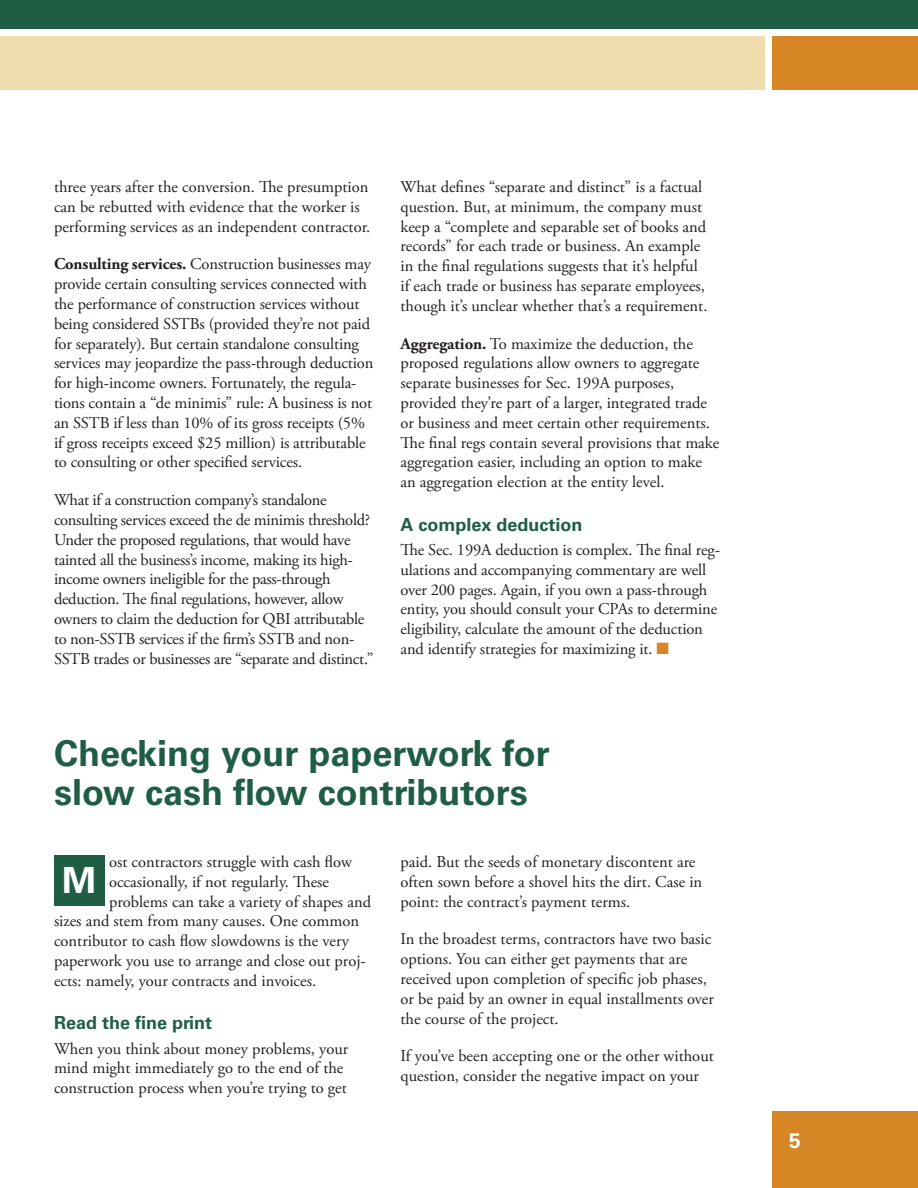
<style>
.page{position:relative;width:918px;height:1188px;background:#fff}
.page>*{position:absolute;margin:0;border:0;box-sizing:border-box;transform-origin:0 0}
.t1{font:700 36px/39px "Univers LT Std";color:#1f5e45}
.t2{font:700 36px "Univers LT Std";color:#fff}
.t3{font:700 21px "Univers LT Std";color:#fff}
.t4{font:700 18px "Univers LT Std";color:#1f5e45}
.t5{font:16.5px/19.8px "Adobe Garamond Pro";color:#231f20}
.t6{font:16.5px/19.8px "Adobe Garamond Pro";letter-spacing:-.02em;color:#231f20}
.s1{font-weight:700}
.s2{color:#d68625}
</style>
<div class="page">
<div style="left:54px;top:855px;width:51px;height:51px;background:#1f5e45"></div>
<div style="left:0;top:36px;width:765px;height:54px;background:#efddad"></div>
<div style="left:772px;top:36px;width:146px;height:54px;background:#d68625"></div>
<div style="left:0;top:0;width:918px;height:28px;background:#1f5e45"></div>
<div style="left:772px;top:1112px;width:146px;height:76px;background:#d68625"></div>
<p class="t5" style="left:54px;top:177px;width:318px">three years after the conversion. The presumption can be rebutted with evidence that the worker is performing services as an independent contractor.</p>
<p class="t5" style="left:54px;top:255px;width:321px"><span class="s1">Consulting services.</span> Construction businesses may provide certain consulting services connected with the performance of construction services without being considered SSTBs (provided they’re not paid for separately). But certain standalone consulting services may jeopardize the pass-through deduction for high-income owners. Fortunately, the regula&shy;tions contain a “de minimis” rule: A business is not an SSTB if less than 10% of its gross receipts (5% if gross receipts exceed $25 million) is attributable to consulting or other specified services.</p>
<p class="t6" style="left:54px;top:491px;width:321px">What if a construction company’s standalone consulting services exceed the de minimis threshold?<br>Under the proposed regulations, that would have tainted all the business’s income, making its high&shy;income owners ineligible for the pass-through deduction. The final regulations, however, allow owners to claim the deduction for QBI attributable to non-SSTB services if the firm’s SSTB and non-SSTB trades or businesses are “separate and distinct.”</p>
<p class="t5" style="left:400px;top:177px;width:308px">What defines “separate and distinct” is a factual question. But, at minimum, the company must keep a “complete and separable set of books and records” for each trade or business. An example in the final regulations suggests that it’s helpful if each trade or business has separate employees, though it’s unclear whether that’s a requirement.</p>
<p class="t5" style="left:400px;top:334px;width:320px"><span class="s1">Aggregation.</span> To maximize the deduction, the proposed regulations allow owners to aggregate separate businesses for Sec. 199A purposes, provided they’re part of a larger, integrated trade or business and meet certain other requirements.<br>The final regs contain several provisions that make aggregation easier, including an option to make an aggregation election at the entity level.</p>
<p class="t4" style="left:400px;top:514px;width:184px">A complex deduction</p>
<p class="t5" style="left:400px;top:540px;width:321px">The Sec. 199A deduction is complex. The final reg&shy;ulations and accompanying commentary are well over 200 pages. Again, if you own a pass-through entity, you should consult your CPAs to determine eligibility, calculate the amount of the deduction and identify strategies for maximizing it. <span class="s2">■</span></p>
<h1 class="t1" style="left:54px;top:734px;width:497px">Checking your paperwork for slow cash flow contributors</h1>
<p class="t5" style="left:109px;top:852px;width:244px">ost contractors struggle with cash flow</p>
<p class="t5" style="left:109px;top:872px;width:222px">occasionally, if not regularly. These</p>
<p class="t5" style="left:109px;top:892px;width:264px">problems can take a variety of shapes and</p>
<p class="t5" style="left:54px;top:912px;width:307px">sizes and stem from many causes. One common</p>
<p class="t5" style="left:54px;top:932px;width:297px">contributor to cash flow slowdowns is the very</p>
<p class="t5" style="left:54px;top:951px;width:313px">paperwork you use to arrange and close out proj-</p>
<p class="t5" style="left:54px;top:971px;width:264px">ects: namely, your contracts and invoices.</p>
<p class="t4" style="left:54px;top:1012px;width:160px">Read the fine print</p>
<p class="t5" style="left:54px;top:1039px;width:296px">When you think about money problems, your mind might immediately go to the end of the construction process when you’re trying to get</p>
<h1 class="t2" style="left:62px;top:860px;width:35px">M</h1>
<p class="t5" style="left:400px;top:852px;width:303px">paid. But the seeds of monetary discontent are often sown before a shovel hits the dirt. Case in point: the contract’s payment terms.</p>
<p class="t5" style="left:400px;top:930px;width:315px">In the broadest terms, contractors have two basic options. You can either get payments that are received upon completion of specific job phases, or be paid by an owner in equal installments over the course of the project.</p>
<p class="t5" style="left:400px;top:1047px;width:315px">If you’ve been accepting one or the other without question, consider the negative impact on your</p>
<p class="t3" style="left:789px;top:1128px;width:13px">5</p>
</div>
